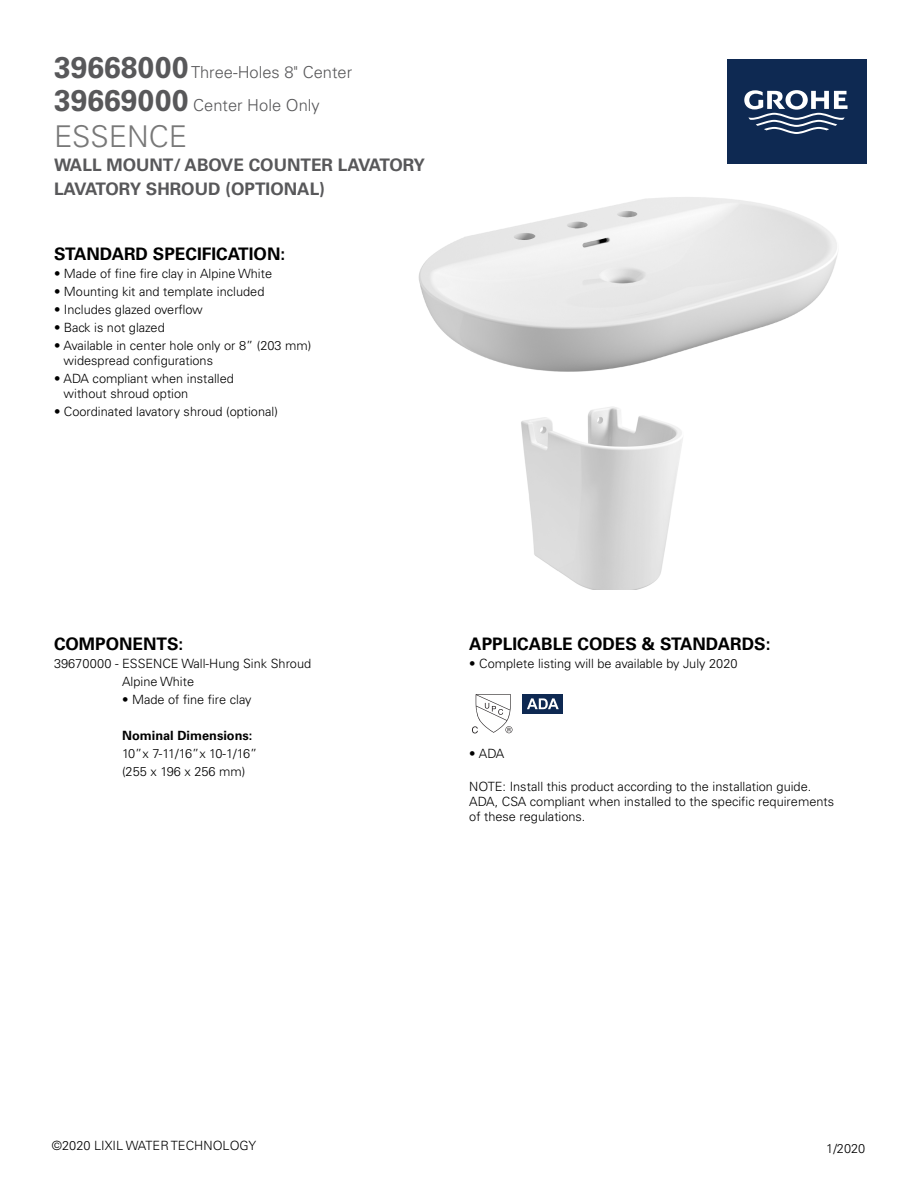
<style>
.page{position:relative;width:918px;height:1188px;background:#fff}
.page>*{position:absolute;margin:0;border:0;box-sizing:border-box;transform-origin:0 0}
.Title_01{font:300 30px "Univers LT Std";color:#787878}
.Copy{font:700 17.25px "Univers LT Std";color:#000}
.Title_02{font:700 17.25px "Univers LT Std";color:#58585a}
.Title_03{font:300 16.5px/33px "Univers LT Std";color:#58585a}
.Copy-2{font:300 12.75px/15px "Univers LT Std";color:#000}
.Copy-3{font:300 12.75px/18px "Univers LT Std";letter-spacing:-.025em;color:#000}
.s1{font-weight:700;font-size:30px}
.s2{font-weight:700}
</style>
<div class="page">
<img style="left:418px;top:197px;width:420px;height:175px">
<img style="left:521px;top:406px;width:162px;height:183px">
<div style="left:727px;top:59px;width:139px;height:105px;background:#0e2952"></div>
<svg style="left:744px;top:90px;width:104px;height:44px"></svg>
<div style="left:523px;top:694px;width:40px;height:19px;background:#0e2952"></div>
<svg style="left:527px;top:698px;width:32px;height:11px"></svg>
<svg style="left:472px;top:694px;width:40px;height:39px"></svg>
<p class="Title_03" style="left:54px;top:55px;width:300px"><span class="s1">39668000</span> Three-Holes 8" Center<br><span class="s1">39669000</span> Center Hole Only</p>
<p class="Title_01" style="left:54px;top:118px;width:135px">ESSENCE</p>
<p class="Title_02" style="left:54px;top:154px;width:373px">WALL MOUNT/ ABOVE COUNTER LAVATORY</p>
<p class="Title_02" style="left:54px;top:178px;width:273px">LAVATORY SHROUD (OPTIONAL)</p>
<p class="Copy" style="left:54px;top:244px;width:233px">STANDARD SPECIFICATION:</p>
<p class="Copy-2" style="left:54px;top:266px;width:220px">• Made of fine fire clay in Alpine White</p>
<p class="Copy-2" style="left:54px;top:284px;width:212px">• Mounting kit and template included</p>
<p class="Copy-2" style="left:54px;top:302px;width:150px">• Includes glazed overflow</p>
<p class="Copy-2" style="left:54px;top:320px;width:112px">• Back is not glazed</p>
<p class="Copy-2" style="left:64px;top:338px;width:249px;text-indent:-10px">• Available in center hole only or 8” (203 mm) widespread configurations</p>
<p class="Copy-2" style="left:64px;top:371px;width:172px;text-indent:-10px">• ADA compliant when installed without shroud option</p>
<p class="Copy-2" style="left:54px;top:404px;width:225px">• Coordinated lavatory shroud (optional)</p>
<p class="Copy" style="left:54px;top:634px;width:131px">COMPONENTS:</p>
<p class="Copy-2" style="left:122px;top:655px;width:191px;line-height:18px;text-indent:-68px">39670000 - ESSENCE Wall-Hung Sink Shroud<br>Alpine White</p>
<p class="Copy-2" style="left:122px;top:692px;width:131px">• Made of fine fire clay</p>
<p class="Copy-3" style="left:122px;top:727px;width:137px"><span class="s2">Nominal Dimensions:<br></span>10”x 7-11/16”x 10-1/16” (255 x 196 x 256 mm)</p>
<p class="Copy" style="left:469px;top:634px;width:303px">APPLICABLE CODES &amp; STANDARDS:</p>
<p class="Copy-2" style="left:469px;top:656px;width:270px">• Complete listing will be available by July 2020</p>
<p class="Copy-2" style="left:469px;top:746px;width:37px">• ADA</p>
<p class="Copy-2" style="left:469px;top:779px;width:366px">NOTE: Install this product according to the installation guide.<br>ADA, CSA compliant when installed to the specific requirements of these regulations.</p>
<p class="Copy-2" style="left:52px;top:1138px;width:206px">©2020 LIXIL WATER TECHNOLOGY</p>
<p class="Copy-2" style="left:826px;top:1141px;width:40px">1/2020</p>
</div>
